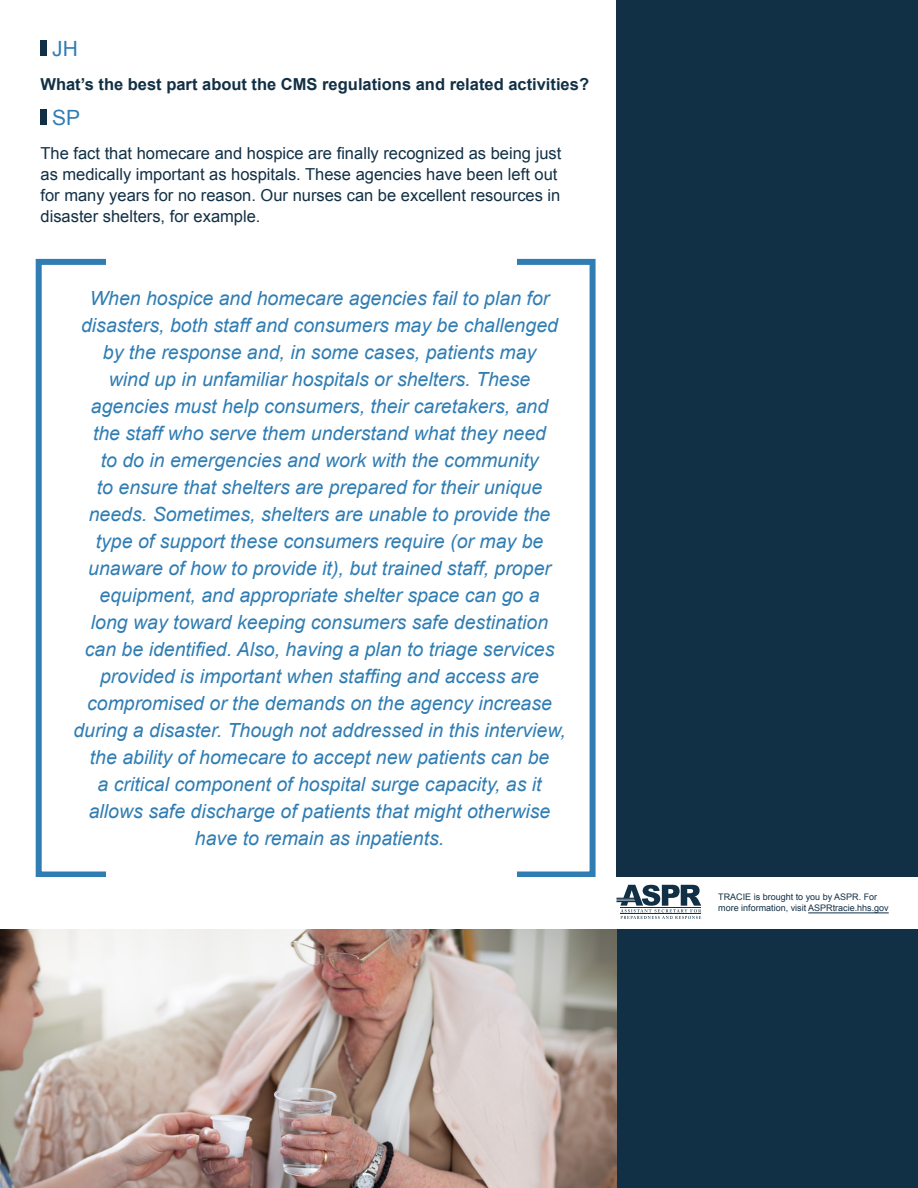
<style>
.page{position:relative;width:918px;height:1188px;background:#fff}
.page>*{position:absolute;margin:0;border:0;box-sizing:border-box;transform-origin:0 0}
.t1{font:21px "Arial";color:#307db3}
.t2{font:italic 19.5px/27px "Arial";color:#307db3;text-align:center}
.t3{font:16.5px/21px "Arial";color:#123045}
.t4{font:700 16.5px "Arial";color:#123045}
.t5{font:9px/10.8px "Arial";color:#123045}
</style>
<div class="page">
<div style="left:616px;top:0;width:302px;height:1188px;background:#123045"></div>
<div style="left:40px;top:40px;width:7px;height:16px;background:#123045"></div>
<div style="left:40px;top:110px;width:7px;height:15px;background:#123045"></div>
<div style="left:36px;top:259px;width:560px;height:619px;border:6px solid #307db3"></div>
<div style="left:107px;top:246px;width:410px;height:666px;background:#fff"></div>
<img style="left:0;top:929px;width:616px;height:259px">
<div style="left:0;top:878px;width:918px;height:51px;background:#fff"></div>
<svg style="left:617px;top:885px;width:84px;height:34px"></svg>
<hr style="left:808px;top:913px;width:81px;height:1px;background:#123045">
<p class="t1" style="left:52px;top:35px;width:27px">JH</p>
<p class="t4" style="left:40px;top:73px;width:550px">What’s the best part about the CMS regulations and related activities?</p>
<p class="t1" style="left:52px;top:104px;width:30px">SP</p>
<p class="t3" style="left:40px;top:143px;width:522px">The fact that homecare and hospice are finally recognized as being just as medically important as hospitals. These agencies have been left out for many years for no reason. Our nurses can be excellent resources in disaster shelters, for example.</p>
<p class="t2" style="left:73px;top:285px;width:494px">When hospice and homecare agencies fail to plan for disasters, both staff and consumers may be challenged by the response and, in some cases, patients may<br>wind up in unfamiliar hospitals or shelters. These agencies must help consumers, their caretakers, and<br>the staff who serve them understand what they need<br>to do in emergencies and work with the community<br>to ensure that shelters are prepared for their unique needs. Sometimes, shelters are unable to provide the type of support these consumers require (or may be unaware of how to provide it), but trained staff, proper equipment, and appropriate shelter space can go a<br>long way toward keeping consumers safe destination can be identified. Also, having a plan to triage services provided is important when staffing and access are compromised or the demands on the agency increase during a disaster. Though not addressed in this interview, the ability of homecare to accept new patients can be<br>a critical component of hospital surge capacity, as it allows safe discharge of patients that might otherwise have to remain as inpatients.</p>
<p class="t5" style="left:718px;top:892px;width:172px">TRACIE is brought to you by ASPR. For more information, visit ASPRtracie.hhs.gov</p>
</div>
